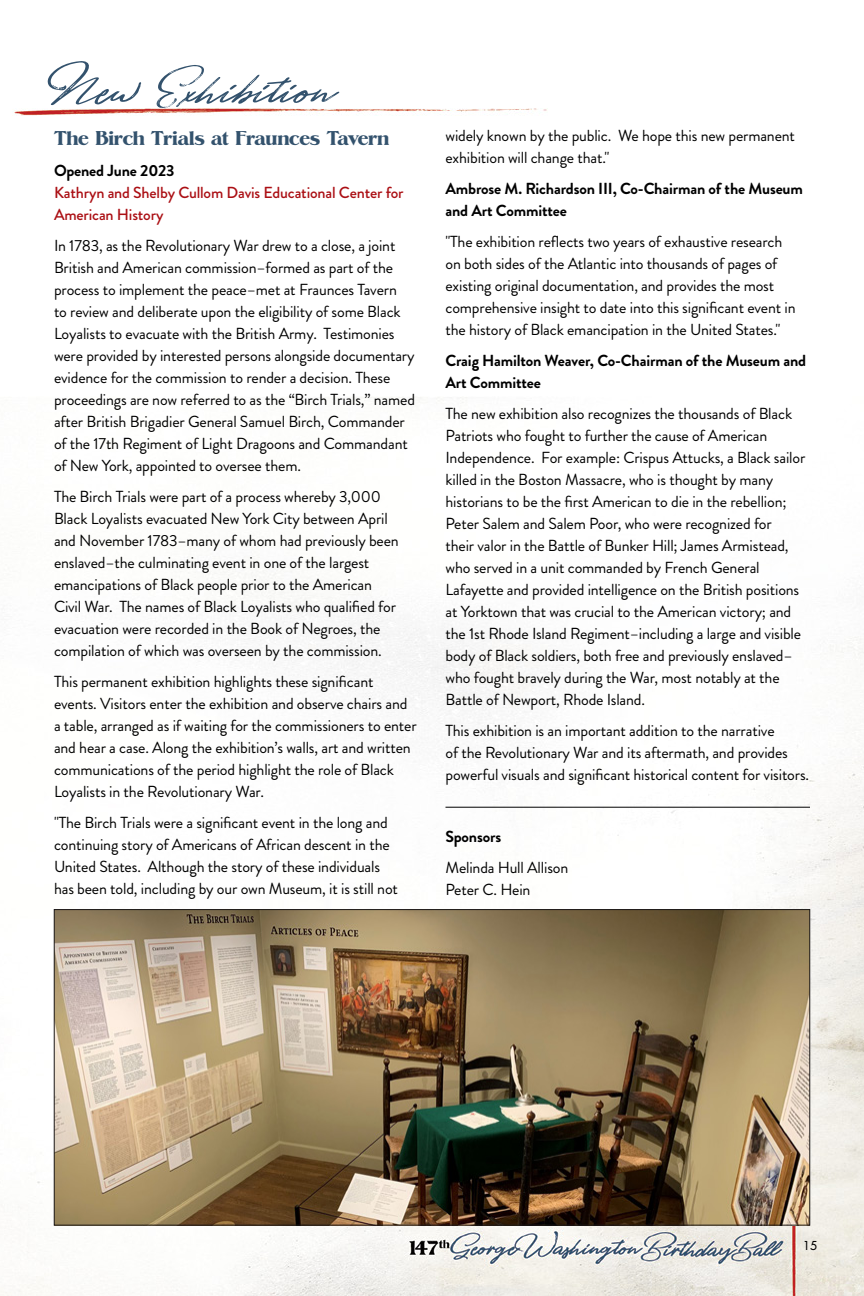
<style>
.page{position:relative;width:864px;height:1296px;background:#fff}
.page>*{position:absolute;margin:0;border:0;box-sizing:border-box;transform-origin:0 0}
.t1{font:italic 68px "Belfast";color:#33526d}
.t2{font:20px "BN Brick House";letter-spacing:-.02em;color:#33526d}
.t3{font:16px/22px "Brandon Grotesque";letter-spacing:-.01em;color:#000}
.t4{font:700 16px/22px "Brandon Grotesque";letter-spacing:-.01em;color:#000}
.t5{font:500 16px/22px "Brandon Grotesque";letter-spacing:-.01em;color:#ab0f14}
.t6{font:500 12px "Futura Std";color:#000}
</style>
<div class="page">
<img style="left:0;top:108px;width:864px;height:1188px">
<hr style="left:446px;top:807px;width:364px;height:1px;background:#000">
<img style="left:56px;top:911px;width:752px;height:312px">
<h1 class="t1" style="left:52px;top:52px;width:287px">New Exhibition</h1>
<p class="t2" style="left:54px;top:127px;width:337px">The Birch Trials at Fraunces Tavern</p>
<p class="t4" style="left:54px;top:160px;width:122px">Opened June 2023</p>
<p class="t5" style="left:54px;top:182px;width:351px">Kathryn and Shelby Cullom Davis Educational Center for<br>American History</p>
<p class="t3" style="left:54px;top:235px;width:363px">In 1783, as the Revolutionary War drew to a close, a joint British and American commission–formed as part of the process to implement the peace–met at Fraunces Tavern<br>to review and deliberate upon the eligibility of some Black Loyalists to evacuate with the British Army. Testimonies were provided by interested persons alongside documentary evidence for the commission to render a decision. These proceedings are now referred to as the “Birch Trials,” named after British Brigadier General Samuel Birch, Commander of the 17th Regiment of Light Dragoons and Commandant of New York, appointed to oversee them.</p>
<p class="t3" style="left:54px;top:486px;width:346px">The Birch Trials were part of a process whereby 3,000<br>Black Loyalists evacuated New York City between April and November 1783–many of whom had previously been enslaved–the culminating event in one of the largest emancipations of Black people prior to the American Civil War. The names of Black Loyalists who qualified for evacuation were recorded in the Book of Negroes, the compilation of which was overseen by the commission.</p>
<p class="t3" style="left:54px;top:671px;width:364px">This permanent exhibition highlights these significant events. Visitors enter the exhibition and observe chairs and a table, arranged as if waiting for the commissioners to enter and hear a case. Along the exhibition’s walls, art and written communications of the period highlight the role of Black Loyalists in the Revolutionary War.</p>
<p class="t3" style="left:54px;top:812px;width:346px">"The Birch Trials were a significant event in the long and continuing story of Americans of African descent in the United States. Although the story of these individuals has been told, including by our own Museum, it is still not</p>
<p class="t3" style="left:446px;top:124px;width:351px">widely known by the public. We hope this new permanent exhibition will change that."</p>
<p class="t4" style="left:446px;top:177px;width:359px">Ambrose M. Richardson III, Co-Chairman of the Museum and Art Committee</p>
<p class="t3" style="left:446px;top:230px;width:352px">"The exhibition reflects two years of exhaustive research on both sides of the Atlantic into thousands of pages of existing original documentation, and provides the most comprehensive insight to date into this significant event in the history of Black emancipation in the United States."</p>
<p class="t4" style="left:446px;top:349px;width:362px">Craig Hamilton Weaver, Co-Chairman of the Museum and<br>Art Committee</p>
<p class="t3" style="left:446px;top:402px;width:361px">The new exhibition also recognizes the thousands of Black Patriots who fought to further the cause of American Independence. For example: Crispus Attucks, a Black sailor killed in the Boston Massacre, who is thought by many historians to be the first American to die in the rebellion; Peter Salem and Salem Poor, who were recognized for<br>their valor in the Battle of Bunker Hill; James Armistead, who served in a unit commanded by French General Lafayette and provided intelligence on the British positions at Yorktown that was crucial to the American victory; and the 1st Rhode Island Regiment–including a large and visible body of Black soldiers, both free and previously enslaved– who fought bravely during the War, most notably at the Battle of Newport, Rhode Island.</p>
<p class="t3" style="left:446px;top:719px;width:365px">This exhibition is an important addition to the narrative<br>of the Revolutionary War and its aftermath, and provides powerful visuals and significant historical content for visitors.</p>
<p class="t4" style="left:446px;top:825px;width:57px">Sponsors</p>
<p class="t3" style="left:446px;top:856px;width:124px">Melinda Hull Allison<br>Peter C. Hein</p>
<p class="t6" style="left:803px;top:1238px;width:15px">15</p>
</div>
